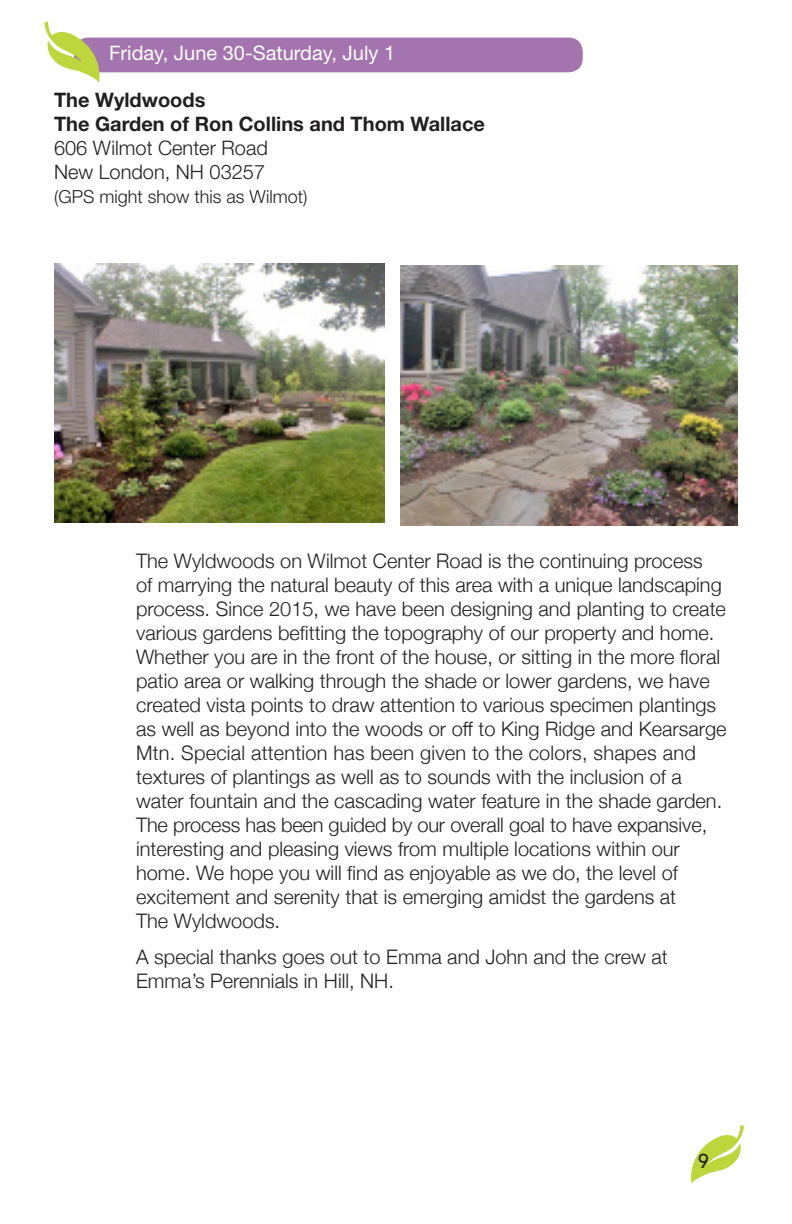
<style>
.page{position:relative;width:792px;height:1224px;background:#fff}
.page>*{position:absolute;margin:0;border:0;box-sizing:border-box;transform-origin:0 0}
.Bodycopy{font:300 20px/24px "Helvetica Neue";color:#231f20}
.OwnerName{font:700 20px "Helvetica Neue LT Std";color:#231f20}
.address{font:300 20px "Helvetica Neue LT Std";color:#231f20}
.address-2{font:20px "Helvetica Neue LT Std";color:#fff}
.t1{font:500 20px "Avenir LT Std";color:#231f20;scale:.96 1}
.address-3{font:300 18px "Helvetica Neue LT Std";color:#231f20}
</style>
<div class="page">
<svg style="left:691px;top:1125px;width:53px;height:58px"></svg>
<img style="left:54px;top:263px;width:330px;height:260px">
<img style="left:400px;top:266px;width:338px;height:259px">
<div style="left:74px;top:38px;width:509px;height:34px;background:#a374ae;border-radius:14px"></div>
<svg style="left:44px;top:21px;width:55px;height:61px"></svg>
<p class="address-2" style="left:109px;top:41px;width:288px">Friday, June 30-Saturday, July 1</p>
<p class="OwnerName" style="left:54px;top:87px;width:153px">The Wyldwoods</p>
<p class="OwnerName" style="left:54px;top:111px;width:432px">The Garden of Ron Collins and Thom Wallace</p>
<p class="address" style="left:54px;top:135px;width:215px">606 Wilmot Center Road</p>
<p class="address" style="left:54px;top:159px;width:213px">New London, NH 03257</p>
<p class="address-3" style="left:54px;top:185px;width:255px">(GPS might show this as Wilmot)</p>
<p class="Bodycopy" style="left:136px;top:547px;width:592px">The Wyldwoods on Wilmot Center Road is the continuing process<br>of marrying the natural beauty of this area with a unique landscaping process. Since 2015, we have been designing and planting to create various gardens befitting the topography of our property and home.<br>Whether you are in the front of the house, or sitting in the more floral patio area or walking through the shade or lower gardens, we have created vista points to draw attention to various specimen plantings as well as beyond into the woods or off to King Ridge and Kearsarge Mtn. Special attention has been given to the colors, shapes and textures of plantings as well as to sounds with the inclusion of a water fountain and the cascading water feature in the shade garden.<br>The process has been guided by our overall goal to have expansive, interesting and pleasing views from multiple locations within our home. We hope you will find as enjoyable as we do, the level of excitement and serenity that is emerging amidst the gardens at<br>The Wyldwoods.</p>
<p class="Bodycopy" style="left:136px;top:943px;width:533px">A special thanks goes out to Emma and John and the crew at<br>Emma’s Perennials in Hill, NH.</p>
<p class="t1" style="left:698px;top:1150px;width:13px">9</p>
</div>
